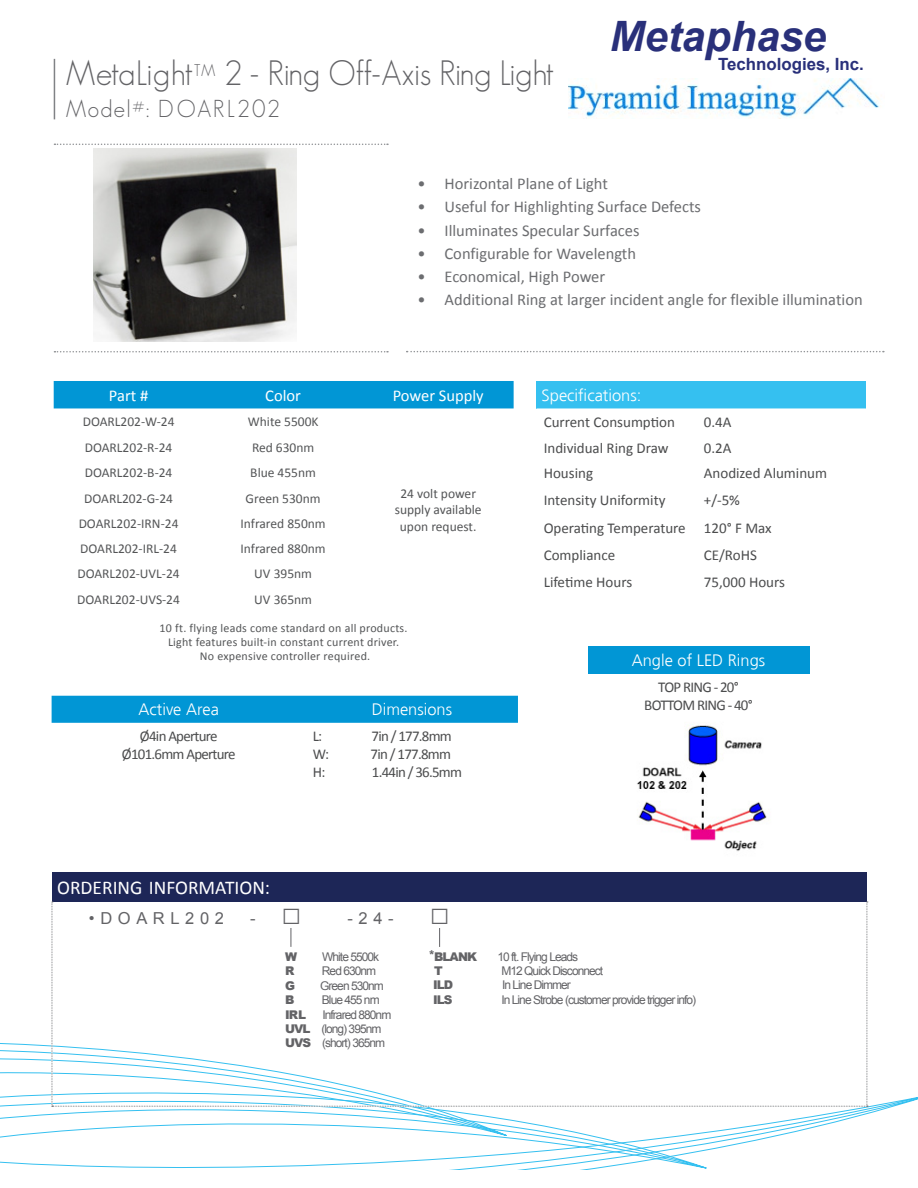
<style>
.page{position:relative;width:918px;height:1188px;background:#fff}
.page>*{position:absolute;margin:0;border:0;box-sizing:border-box;transform-origin:0 0}
.t1{font:italic 700 41.85px "Arial";color:#29307a}
.t2{font:300 34.5px "Geosans";color:#636366;scale:.96 1}
.t3{font:300 24px "Geosans";letter-spacing:.075em;color:#636366;scale:.95 1}
.t4{font:19.5px "Calibri";color:#fff}
.t5{font:700 16.8px "Arial";color:#29307a}
.t6{font:16.5px "Calibri";color:#6c6d70}
.t7{font:300 16.5px "Frutiger";color:#fff}
.t8{font:16.5px "Calibri";color:#fff}
.t9{font:16.5px "Arial";letter-spacing:.34em;color:#636366}
.t10{font:15px "Calibri";color:#4b4c4d}
.t11{font:15px "Calibri";letter-spacing:-.05em;color:#4b4c4d}
.t12{font:13.5px "Calibri";color:#545557}
.t13{font:12px "Arial";letter-spacing:-.08em;color:#636366}
.t14{font:12px "Calibri";letter-spacing:.02em;color:#545557}
.t15{font:900 12px "Arial";letter-spacing:-.08em;color:#636366}
.s1{font-size:33px}
.s2{font-weight:900}
</style>
<div class="page">
<svg style="left:0;top:1097px;width:918px;height:72px"></svg>
<svg style="left:0;top:1048px;width:507px;height:88px"></svg>
<div style="left:52px;top:872px;width:815px;height:30px;background:#1d2657"></div>
<svg style="left:52px;top:902px;width:816px;height:205px"></svg>
<svg style="left:407px;top:351px;width:477px;height:1px"></svg>
<svg style="left:54px;top:144px;width:334px;height:1px"></svg>
<svg style="left:54px;top:351px;width:334px;height:1px"></svg>
<div style="left:536px;top:381px;width:330px;height:27px;background:#35c0f0"></div>
<svg style="left:536px;top:408px;width:330px;height:1px"></svg>
<hr style="left:54px;top:59px;width:1px;height:60px;background:#808285">
<div style="left:54px;top:381px;width:460px;height:27px;background:#0196d5"></div>
<div style="left:52px;top:696px;width:466px;height:27px;background:#0196d5"></div>
<img style="left:93px;top:148px;width:204px;height:193px">
<div style="left:588px;top:646px;width:221px;height:27px;background:#0196d5"></div>
<img style="left:637px;top:724px;width:130px;height:127px">
<img style="left:568px;top:78px;width:311px;height:41px">
<p class="t2" style="left:66px;top:54px;width:510px">MetaLight<sup>TM</sup> 2 - Ring Off-Axis Ring Light</p>
<p class="t3" style="left:66px;top:96px;width:227px">Model#: DOARL202</p>
<p class="t1" style="left:610px;top:9px;width:218px">Metaphase</p>
<p class="t5" style="left:718px;top:53px;width:147px">Technologies, Inc.</p>
<p class="t6" style="left:418px;top:173px;width:192px">• Horizontal Plane of Light</p>
<p class="t6" style="left:418px;top:196px;width:285px">• Useful for Highlighting Surface Defects</p>
<p class="t6" style="left:418px;top:220px;width:224px">• Illuminates Specular Surfaces</p>
<p class="t6" style="left:418px;top:243px;width:220px">• Configurable for Wavelength</p>
<p class="t6" style="left:418px;top:266px;width:189px">• Economical, High Power</p>
<p class="t6" style="left:418px;top:289px;width:447px">• Additional Ring at larger incident angle for flexible illumination</p>
<p class="t8" style="left:109px;top:385px;width:41px">Part #</p>
<p class="t8" style="left:265px;top:385px;width:37px">Color</p>
<p class="t8" style="left:393px;top:385px;width:92px">Power Supply</p>
<p class="t12" style="left:83px;top:413px;width:93px">DOARL202-W-24</p>
<p class="t12" style="left:248px;top:413px;width:72px">White 5500K</p>
<p class="t12" style="left:85px;top:439px;width:89px">DOARL202-R-24</p>
<p class="t12" style="left:252px;top:439px;width:64px">Red 630nm</p>
<p class="t12" style="left:85px;top:464px;width:89px">DOARL202-B-24</p>
<p class="t12" style="left:250px;top:464px;width:67px">Blue 455nm</p>
<p class="t12" style="left:84px;top:490px;width:90px">DOARL202-G-24</p>
<p class="t12" style="left:246px;top:490px;width:77px">Green 530nm</p>
<p class="t12" style="left:79px;top:515px;width:101px">DOARL202-IRN-24</p>
<p class="t12" style="left:241px;top:515px;width:87px">Infrared 850nm</p>
<p class="t12" style="left:80px;top:540px;width:98px">DOARL202-IRL-24</p>
<p class="t12" style="left:241px;top:540px;width:87px">Infrared 880nm</p>
<p class="t12" style="left:77px;top:565px;width:104px">DOARL202-UVL-24</p>
<p class="t12" style="left:254px;top:565px;width:59px">UV 395nm</p>
<p class="t12" style="left:77px;top:591px;width:104px">DOARL202-UVS-24</p>
<p class="t12" style="left:254px;top:591px;width:59px">UV 365nm</p>
<p class="t14" style="left:160px;top:620px;width:249px">10 ft. flying leads come standard on all products.</p>
<p class="t14" style="left:168px;top:634px;width:233px">Light features built-in constant current driver.</p>
<p class="t14" style="left:200px;top:649px;width:172px">No expensive controller required.</p>
<p class="t12" style="left:400px;top:485px;width:77px">24 volt power</p>
<p class="t12" style="left:395px;top:501px;width:88px">supply available</p>
<p class="t12" style="left:400px;top:518px;width:78px">upon request.</p>
<p class="t7" style="left:139px;top:700px;width:82px">Active Area</p>
<p class="t7" style="left:372px;top:700px;width:82px">Dimensions</p>
<p class="t11" style="left:140px;top:727px;width:79px">Ø4in Aperture</p>
<p class="t11" style="left:122px;top:745px;width:115px">Ø101.6mm Aperture</p>
<p class="t10" style="left:313px;top:727px;width:11px">L:</p>
<p class="t11" style="left:372px;top:727px;width:82px">7in / 177.8mm</p>
<p class="t10" style="left:313px;top:745px;width:18px">W:</p>
<p class="t11" style="left:371px;top:745px;width:82px">7in / 177.8mm</p>
<p class="t10" style="left:313px;top:763px;width:14px">H:</p>
<p class="t11" style="left:372px;top:763px;width:92px">1.44in / 36.5mm</p>
<p class="t7" style="left:542px;top:386px;width:101px">Specifications:</p>
<p class="t10" style="left:544px;top:413px;width:133px">Current Consumption</p>
<p class="t10" style="left:704px;top:413px;width:29px">0.4A</p>
<p class="t10" style="left:544px;top:438px;width:126px">Individual Ring Draw</p>
<p class="t10" style="left:704px;top:438px;width:29px">0.2A</p>
<p class="t10" style="left:544px;top:464px;width:51px">Housing</p>
<p class="t10" style="left:704px;top:464px;width:125px">Anodized Aluminum</p>
<p class="t10" style="left:544px;top:491px;width:123px">Intensity Uniformity</p>
<p class="t10" style="left:704px;top:491px;width:38px">+/-5%</p>
<p class="t10" style="left:544px;top:518px;width:144px">Operating Temperature</p>
<p class="t10" style="left:704px;top:518px;width:69px">120° F Max</p>
<p class="t10" style="left:544px;top:545px;width:73px">Compliance</p>
<p class="t10" style="left:704px;top:545px;width:55px">CE/RoHS</p>
<p class="t10" style="left:544px;top:573px;width:90px">Lifetime Hours</p>
<p class="t10" style="left:704px;top:573px;width:83px">75,000 Hours</p>
<p class="t7" style="left:632px;top:651px;width:135px">Angle of LED Rings</p>
<p class="t11" style="left:658px;top:677px;width:82px">TOP RING - 20°</p>
<p class="t11" style="left:644px;top:695px;width:110px">BOTTOM RING - 40°</p>
<p class="t4" style="left:57px;top:875px;width:215px">ORDERING INFORMATION:</p>
<p class="t9" style="left:89px;top:907px;width:137px">•DOARL202</p>
<p class="t9" style="left:250px;top:907px;width:53px">- <span class="s1">□</span></p>
<p class="t9" style="left:348px;top:907px;width:104px">-24- <span class="s1">□</span></p>
<p class="t15" style="left:285px;top:948px;width:13px">W</p>
<p class="t13" style="left:322px;top:949px;width:59px">White 5500k</p>
<p class="t15" style="left:285px;top:962px;width:11px">R</p>
<p class="t13" style="left:322px;top:963px;width:56px">Red 630nm</p>
<p class="t15" style="left:285px;top:977px;width:11px">G</p>
<p class="t13" style="left:320px;top:978px;width:65px">Green 530nm</p>
<p class="t15" style="left:285px;top:991px;width:11px">B</p>
<p class="t13" style="left:322px;top:992px;width:59px">Blue 455 nm</p>
<p class="t15" style="left:285px;top:1006px;width:23px">IRL</p>
<p class="t13" style="left:322px;top:1007px;width:70px">Infrared 880nm</p>
<p class="t13" style="left:285px;top:1021px;width:98px"><span class="s2">UVL</span> (long) 395nm</p>
<p class="t13" style="left:285px;top:1035px;width:102px"><span class="s2">UVS</span> (short) 365nm</p>
<p class="t15" style="left:428px;top:948px;width:50px">*BLANK</p>
<p class="t13" style="left:497px;top:949px;width:82px">10 ft. Flying Leads</p>
<p class="t15" style="left:434px;top:962px;width:10px">T</p>
<p class="t13" style="left:501px;top:963px;width:103px">M12 Quick Disconnect</p>
<p class="t15" style="left:433px;top:976px;width:22px">ILD</p>
<p class="t13" style="left:502px;top:977px;width:70px">In Line Dimmer</p>
<p class="t15" style="left:433px;top:991px;width:21px">ILS</p>
<p class="t13" style="left:501px;top:992px;width:196px">In Line Strobe (customer provide trigger info)</p>
</div>
